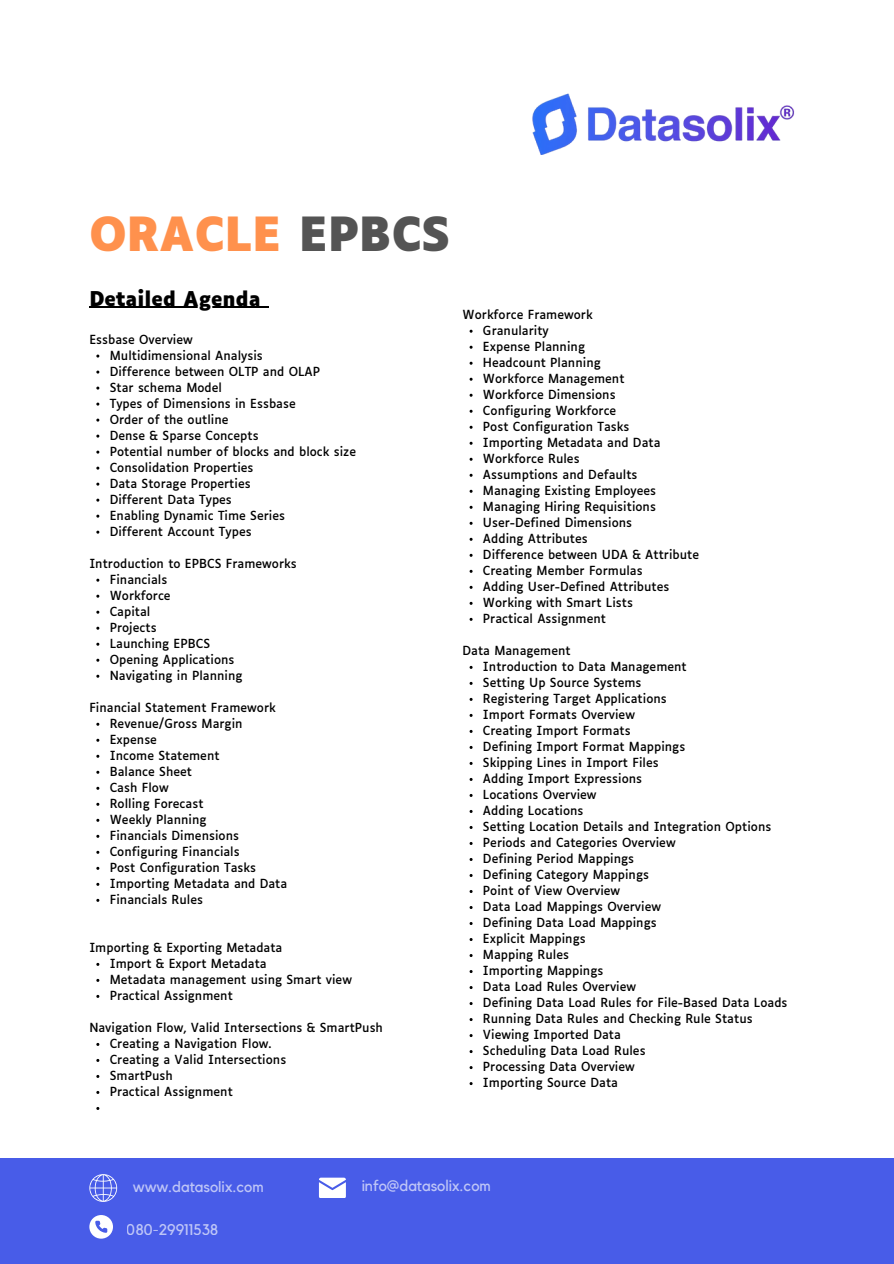
<style>
.page{position:relative;width:894px;height:1264px;background:#fff}
.page>*{position:absolute;margin:0;border:0;box-sizing:border-box;transform-origin:0 0}
.t1{font:700 45px "Luciole";color:#ff914d}
.t2{font:700 19.5px "Luciole";color:#000}
.t3{font:15.45px "Kollektif";color:#fff}
.t4{font:12px "Luciole";color:#000}
.s1{color:#545454}
</style>
<div class="page">
<div style="left:0;top:1158px;width:893px;height:105px;background:#485ce8"></div>
<img style="left:532px;top:93px;width:263px;height:62px">
<svg style="left:89px;top:1174px;width:28px;height:27px"></svg>
<svg style="left:319px;top:1177px;width:27px;height:20px"></svg>
<svg style="left:89px;top:1215px;width:24px;height:23px"></svg>
<hr style="left:89px;top:306px;width:171px;height:1px;background:#000">
<p class="t1" style="left:89px;top:215px;width:362px">ORACLE <span class="s1">EPBCS</span></p>
<p class="t2" style="left:89px;top:290px;width:173px">Detailed Agenda</p>
<p class="t4" style="left:89px;top:334px;width:105px">Essbase Overview</p>
<p class="t4" style="left:110px;top:350px;width:155px">Multidimensional Analysis</p>
<p class="t4" style="left:110px;top:366px;width:212px">Difference between OLTP and OLAP</p>
<p class="t4" style="left:110px;top:382px;width:114px">Star schema Model</p>
<p class="t4" style="left:110px;top:398px;width:187px">Types of Dimensions in Essbase</p>
<p class="t4" style="left:110px;top:414px;width:120px">Order of the outline</p>
<p class="t4" style="left:110px;top:430px;width:150px">Dense &amp; Sparse Concepts</p>
<p class="t4" style="left:110px;top:446px;width:248px">Potential number of blocks and block size</p>
<p class="t4" style="left:110px;top:462px;width:145px">Consolidation Properties</p>
<p class="t4" style="left:110px;top:478px;width:142px">Data Storage Properties</p>
<p class="t4" style="left:110px;top:494px;width:124px">Different Data Types</p>
<p class="t4" style="left:110px;top:510px;width:177px">Enabling Dynamic Time Series</p>
<p class="t4" style="left:110px;top:526px;width:143px">Different Account Types</p>
<p class="t4" style="left:89px;top:558px;width:209px">Introduction to EPBCS Frameworks</p>
<p class="t4" style="left:110px;top:574px;width:59px">Financials</p>
<p class="t4" style="left:110px;top:590px;width:62px">Workforce</p>
<p class="t4" style="left:110px;top:606px;width:42px">Capital</p>
<p class="t4" style="left:110px;top:622px;width:48px">Projects</p>
<p class="t4" style="left:110px;top:638px;width:102px">Launching EPBCS</p>
<p class="t4" style="left:110px;top:654px;width:126px">Opening Applications</p>
<p class="t4" style="left:110px;top:670px;width:134px">Navigating in Planning</p>
<p class="t4" style="left:89px;top:702px;width:188px">Financial Statement Framework</p>
<p class="t4" style="left:110px;top:718px;width:134px">Revenue/Gross Margin</p>
<p class="t4" style="left:110px;top:734px;width:49px">Expense</p>
<p class="t4" style="left:110px;top:750px;width:111px">Income Statement</p>
<p class="t4" style="left:110px;top:766px;width:84px">Balance Sheet</p>
<p class="t4" style="left:110px;top:782px;width:60px">Cash Flow</p>
<p class="t4" style="left:110px;top:798px;width:95px">Rolling Forecast</p>
<p class="t4" style="left:110px;top:814px;width:98px">Weekly Planning</p>
<p class="t4" style="left:110px;top:830px;width:131px">Financials Dimensions</p>
<p class="t4" style="left:110px;top:846px;width:131px">Configuring Financials</p>
<p class="t4" style="left:110px;top:862px;width:148px">Post Configuration Tasks</p>
<p class="t4" style="left:110px;top:878px;width:179px">Importing Metadata and Data</p>
<p class="t4" style="left:110px;top:894px;width:95px">Financials Rules</p>
<p class="t4" style="left:89px;top:942px;width:194px">Importing &amp; Exporting Metadata</p>
<p class="t4" style="left:110px;top:958px;width:158px">Import &amp; Export Metadata</p>
<p class="t4" style="left:110px;top:974px;width:244px">Metadata management using Smart view</p>
<p class="t4" style="left:110px;top:990px;width:125px">Practical Assignment</p>
<p class="t4" style="left:89px;top:1022px;width:295px">Navigation Flow, Valid Intersections &amp; SmartPush</p>
<p class="t4" style="left:110px;top:1038px;width:163px">Creating a Navigation Flow.</p>
<p class="t4" style="left:110px;top:1054px;width:178px">Creating a Valid Intersections</p>
<p class="t4" style="left:110px;top:1070px;width:65px">SmartPush</p>
<p class="t4" style="left:110px;top:1086px;width:125px">Practical Assignment</p>
<p class="t4" style="left:462px;top:309px;width:131px">Workforce Framework</p>
<p class="t4" style="left:483px;top:325px;width:67px">Granularity</p>
<p class="t4" style="left:483px;top:341px;width:103px">Expense Planning</p>
<p class="t4" style="left:483px;top:357px;width:119px">Headcount Planning</p>
<p class="t4" style="left:483px;top:373px;width:143px">Workforce Management</p>
<p class="t4" style="left:483px;top:389px;width:134px">Workforce Dimensions</p>
<p class="t4" style="left:483px;top:405px;width:135px">Configuring Workforce</p>
<p class="t4" style="left:483px;top:421px;width:148px">Post Configuration Tasks</p>
<p class="t4" style="left:483px;top:437px;width:179px">Importing Metadata and Data</p>
<p class="t4" style="left:483px;top:453px;width:98px">Workforce Rules</p>
<p class="t4" style="left:483px;top:469px;width:156px">Assumptions and Defaults</p>
<p class="t4" style="left:483px;top:485px;width:175px">Managing Existing Employees</p>
<p class="t4" style="left:483px;top:501px;width:174px">Managing Hiring Requisitions</p>
<p class="t4" style="left:483px;top:517px;width:151px">User-Defined Dimensions</p>
<p class="t4" style="left:483px;top:533px;width:106px">Adding Attributes</p>
<p class="t4" style="left:483px;top:549px;width:217px">Difference between UDA &amp; Attribute</p>
<p class="t4" style="left:483px;top:565px;width:161px">Creating Member Formulas</p>
<p class="t4" style="left:483px;top:581px;width:188px">Adding User-Defined Attributes</p>
<p class="t4" style="left:483px;top:597px;width:151px">Working with Smart Lists</p>
<p class="t4" style="left:483px;top:613px;width:125px">Practical Assignment</p>
<p class="t4" style="left:462px;top:645px;width:110px">Data Management</p>
<p class="t4" style="left:483px;top:661px;width:205px">Introduction to Data Management</p>
<p class="t4" style="left:483px;top:677px;width:160px">Setting Up Source Systems</p>
<p class="t4" style="left:483px;top:693px;width:185px">Registering Target Applications</p>
<p class="t4" style="left:483px;top:709px;width:153px">Import Formats Overview</p>
<p class="t4" style="left:483px;top:725px;width:149px">Creating Import Formats</p>
<p class="t4" style="left:483px;top:741px;width:204px">Defining Import Format Mappings</p>
<p class="t4" style="left:483px;top:757px;width:177px">Skipping Lines in Import Files</p>
<p class="t4" style="left:483px;top:773px;width:161px">Adding Import Expressions</p>
<p class="t4" style="left:483px;top:789px;width:115px">Locations Overview</p>
<p class="t4" style="left:483px;top:805px;width:102px">Adding Locations</p>
<p class="t4" style="left:483px;top:821px;width:290px">Setting Location Details and Integration Options</p>
<p class="t4" style="left:483px;top:837px;width:194px">Periods and Categories Overview</p>
<p class="t4" style="left:483px;top:853px;width:153px">Defining Period Mappings</p>
<p class="t4" style="left:483px;top:869px;width:167px">Defining Category Mappings</p>
<p class="t4" style="left:483px;top:885px;width:139px">Point of View Overview</p>
<p class="t4" style="left:483px;top:901px;width:179px">Data Load Mappings Overview</p>
<p class="t4" style="left:483px;top:917px;width:175px">Defining Data Load Mappings</p>
<p class="t4" style="left:483px;top:933px;width:104px">Explicit Mappings</p>
<p class="t4" style="left:483px;top:949px;width:88px">Mapping Rules</p>
<p class="t4" style="left:483px;top:965px;width:122px">Importing Mappings</p>
<p class="t4" style="left:483px;top:981px;width:155px">Data Load Rules Overview</p>
<p class="t4" style="left:483px;top:997px;width:306px">Defining Data Load Rules for File-Based Data Loads</p>
<p class="t4" style="left:483px;top:1013px;width:271px">Running Data Rules and Checking Rule Status</p>
<p class="t4" style="left:483px;top:1029px;width:139px">Viewing Imported Data</p>
<p class="t4" style="left:483px;top:1045px;width:164px">Scheduling Data Load Rules</p>
<p class="t4" style="left:483px;top:1061px;width:153px">Processing Data Overview</p>
<p class="t4" style="left:483px;top:1077px;width:136px">Importing Source Data</p>
<p class="t3" style="left:133px;top:1179px;width:132px">www.datasolix.com</p>
<p class="t3" style="left:361px;top:1178px;width:131px">info@datasolix.com</p>
<p class="t3" style="left:127px;top:1222px;width:93px">080-29911538</p>
</div>
